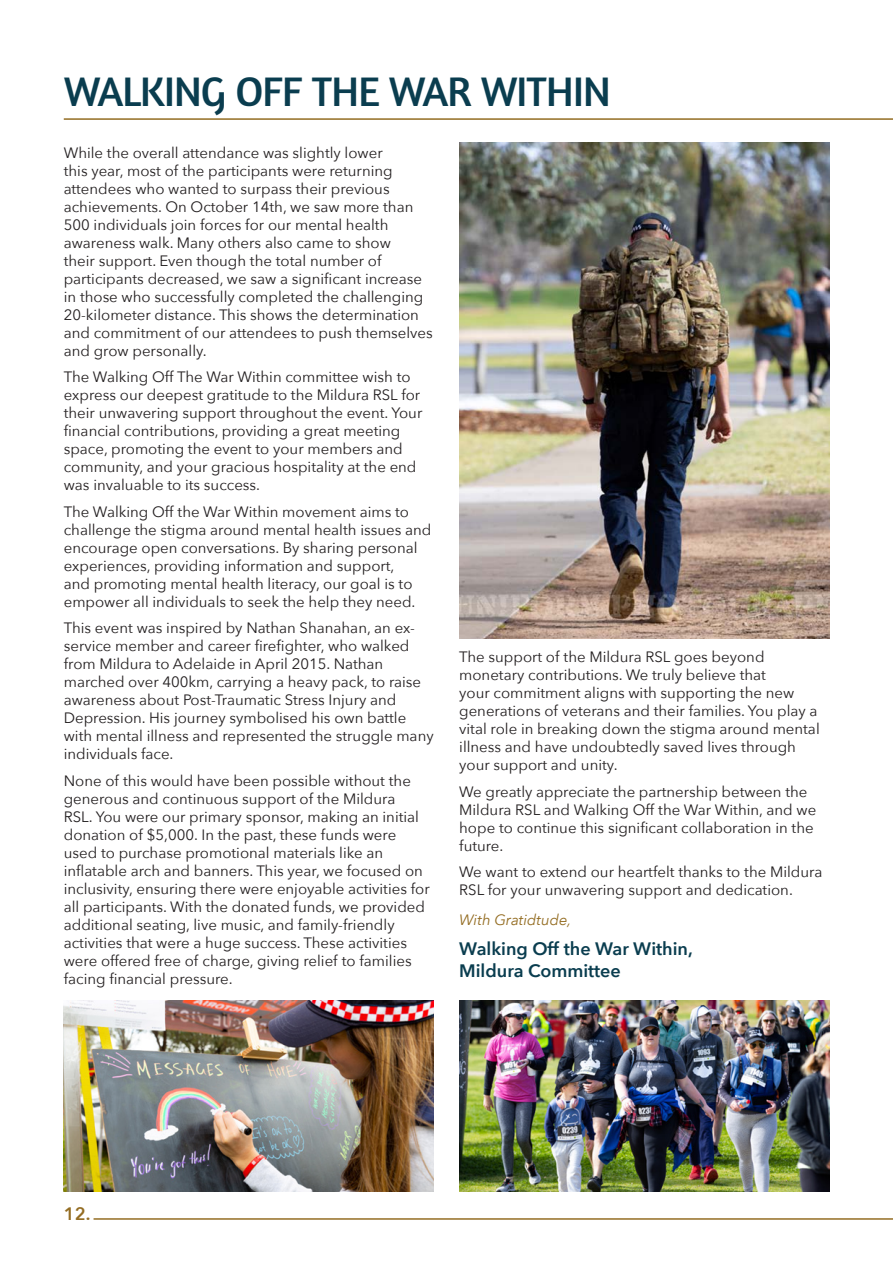
<style>
.page{position:relative;width:893px;height:1263px;background:#fff}
.page>*{position:absolute;margin:0;border:0;box-sizing:border-box;transform-origin:0 0}
.t1{font:42px "Amaranth";letter-spacing:-.02em;color:#0a3d4f}
.t2{font:600 18px/21.6px "Avenir Next";color:#0a3d4f}
.t3{font:600 18px "Avenir Next";color:#946d23}
.t4{font:15px/18px "Avenir Next";color:#231f20}
.t5{font:italic 15px "Avenir Next";color:#946d23}
</style>
<div class="page">
<hr style="left:94px;top:1218px;width:799px;height:2px;background:#946d23">
<hr style="left:64px;top:118px;width:829px;height:2px;background:#946d23">
<img style="left:459px;top:143px;width:370px;height:496px">
<img style="left:64px;top:1000px;width:370px;height:192px">
<img style="left:459px;top:1000px;width:370px;height:192px">
<p class="t1" style="left:64px;top:67px;width:548px">WALKING OFF THE WAR WITHIN</p>
<p class="t4" style="left:64px;top:143px;width:371px">While the overall attendance was slightly lower<br>this year, most of the participants were returning attendees who wanted to surpass their previous achievements. On October 14th, we saw more than 500 individuals join forces for our mental health awareness walk. Many others also came to show<br>their support. Even though the total number of participants decreased, we saw a significant increase in those who successfully completed the challenging 20-kilometer distance. This shows the determination and commitment of our attendees to push themselves and grow personally.</p>
<p class="t4" style="left:64px;top:367px;width:360px">The Walking Off The War Within committee wish to express our deepest gratitude to the Mildura RSL for their unwavering support throughout the event. Your financial contributions, providing a great meeting space, promoting the event to your members and community, and your gracious hospitality at the end was invaluable to its success.</p>
<p class="t4" style="left:64px;top:502px;width:369px">The Walking Off the War Within movement aims to challenge the stigma around mental health issues and encourage open conversations. By sharing personal experiences, providing information and support,<br>and promoting mental health literacy, our goal is to empower all individuals to seek the help they need.</p>
<p class="t4" style="left:64px;top:618px;width:371px">This event was inspired by Nathan Shanahan, an ex&shy;service member and career firefighter, who walked from Mildura to Adelaide in April 2015. Nathan marched over 400km, carrying a heavy pack, to raise awareness about Post-Traumatic Stress Injury and Depression. His journey symbolised his own battle with mental illness and represented the struggle many individuals face.</p>
<p class="t4" style="left:64px;top:771px;width:367px">None of this would have been possible without the generous and continuous support of the Mildura<br>RSL. You were our primary sponsor, making an initial donation of $5,000. In the past, these funds were used to purchase promotional materials like an inflatable arch and banners. This year, we focused on inclusivity, ensuring there were enjoyable activities for all participants. With the donated funds, we provided additional seating, live music, and family-friendly activities that were a huge success. These activities were offered free of charge, giving relief to families facing financial pressure.</p>
<p class="t4" style="left:459px;top:647px;width:362px">The support of the Mildura RSL goes beyond monetary contributions. We truly believe that<br>your commitment aligns with supporting the new generations of veterans and their families. You play a vital role in breaking down the stigma around mental illness and have undoubtedly saved lives through your support and unity.</p>
<p class="t4" style="left:459px;top:782px;width:358px">We greatly appreciate the partnership between the Mildura RSL and Walking Off the War Within, and we hope to continue this significant collaboration in the future.</p>
<p class="t4" style="left:459px;top:862px;width:365px">We want to extend our heartfelt thanks to the Mildura<br>RSL for your unwavering support and dedication.</p>
<p class="t5" style="left:459px;top:907px;width:114px">With Gratidtude,</p>
<p class="t2" style="left:459px;top:938px;width:235px">Walking Off the War Within,<br>Mildura Committee</p>
<p class="t3" style="left:64px;top:1199px;width:28px">12.</p>
</div>
